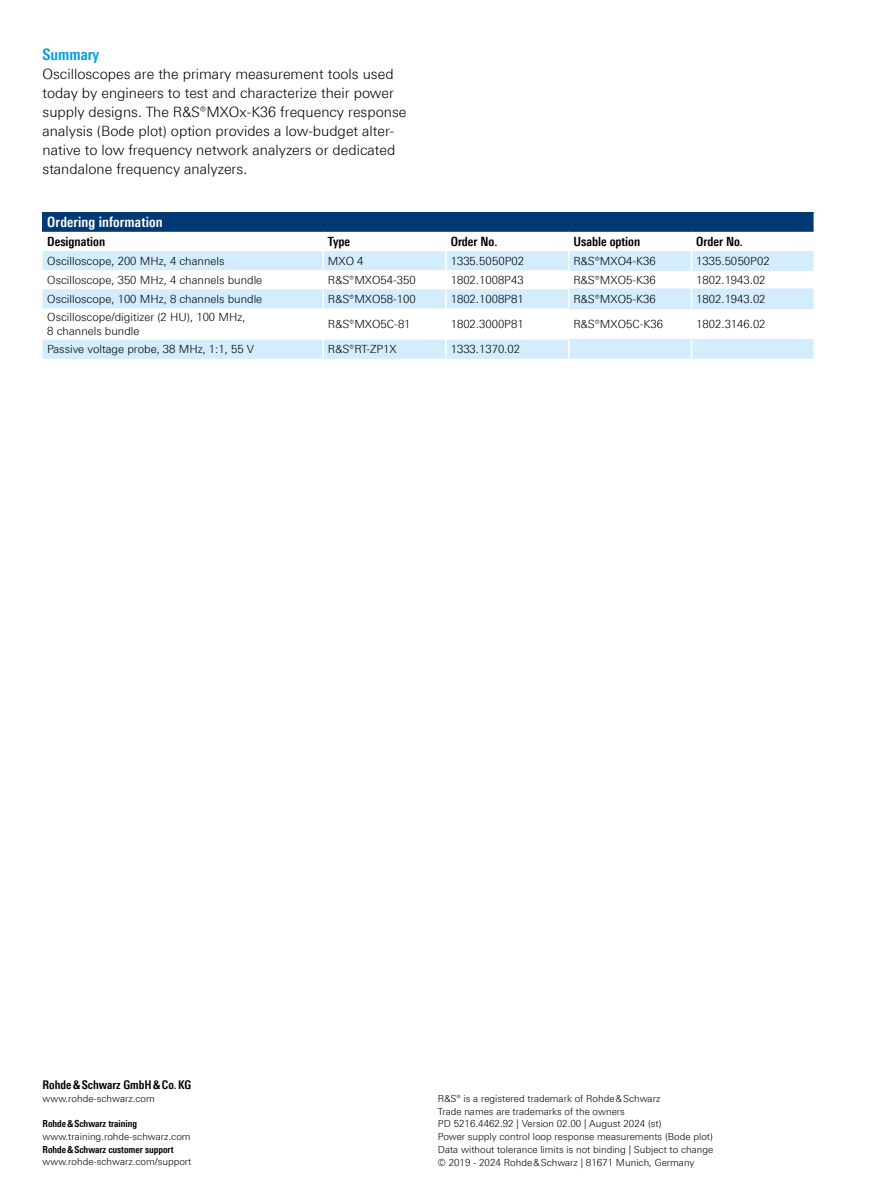
<style>
.page{position:relative;width:893px;height:1191px;background:#fff}
.page>*{position:absolute;margin:0;border:0;box-sizing:border-box;transform-origin:0 0}
.Absatzfett_cyan{font:700 condensed 15.75px "Linotype Universfor RS";color:#009ee3}
.Haupttext_ohne_Abstand{font:300 14.25px/19.2px "Linotype Universfor RS";color:#000}
.Tabellenueberschrift{font:700 condensed 14.25px "Linotype Universfor RS";letter-spacing:.005em;color:#fff}
.Tabellefett{font:700 condensed 12.75px "Linotype Universfor RS";color:#000}
.t1{font:700 condensed 12px "Linotype Universfor RS";color:#000}
.Tabelletext{font:300 11.25px/14.7px "Linotype Universfor RS";color:#000}
.t2{font:300 9.75px/12.8px "Linotype Universfor RS";color:#000}
.t3{font:700 condensed 9.75px "Linotype Universfor RS";color:#000}
</style>
<div class="page">
<div style="left:43px;top:213px;width:771px;height:19px;background:#003973"></div>
<svg style="left:43px;top:251px;width:771px;height:108px;fill:#d4edfc"></svg>
<svg style="left:322px;top:251px;width:2px;height:57px"></svg>
<svg style="left:445px;top:251px;width:2px;height:57px"></svg>
<svg style="left:568px;top:251px;width:1px;height:57px"></svg>
<svg style="left:691px;top:251px;width:1px;height:57px"></svg>
<hr style="left:322px;top:308px;width:2px;height:32px;background:#fff">
<hr style="left:445px;top:308px;width:2px;height:32px;background:#fff">
<hr style="left:568px;top:308px;width:1px;height:32px;background:#fff">
<hr style="left:691px;top:308px;width:1px;height:32px;background:#fff">
<svg style="left:322px;top:340px;width:2px;height:19px"></svg>
<svg style="left:445px;top:340px;width:2px;height:19px"></svg>
<svg style="left:568px;top:340px;width:1px;height:19px"></svg>
<svg style="left:691px;top:340px;width:1px;height:19px"></svg>
<hr style="left:569px;top:269px;width:122px;height:2px;background:#d4edfc">
<hr style="left:692px;top:269px;width:122px;height:2px;background:#d4edfc">
<hr style="left:569px;top:308px;width:122px;height:1px;background:#d4edfc">
<hr style="left:692px;top:308px;width:122px;height:1px;background:#d4edfc">
<hr style="left:569px;top:288px;width:122px;height:2px;background:#d4edfc">
<hr style="left:692px;top:288px;width:122px;height:2px;background:#d4edfc">
<hr style="left:569px;top:339px;width:122px;height:1px;background:#d4edfc">
<hr style="left:692px;top:339px;width:122px;height:1px;background:#d4edfc">
<p class="Absatzfett_cyan" style="left:43px;top:45px;width:58px">Summary</p>
<p class="Haupttext_ohne_Abstand" style="left:43px;top:64px;width:365px">Oscilloscopes are the primary measurement tools used today by engineers to test and characterize their power supply designs. The R&amp;S®MXOx-K36 frequency response analysis (Bode plot) option provides a low-budget alter&shy;native to low frequency network analyzers or dedicated standalone frequency analyzers.</p>
<p class="Tabellenueberschrift" style="left:47px;top:214px;width:117px">Ordering information</p>
<p class="Tabellefett" style="left:47px;top:234px;width:59px">Designation</p>
<p class="Tabellefett" style="left:328px;top:234px;width:24px">Type</p>
<p class="Tabellefett" style="left:451px;top:234px;width:48px">Order No.</p>
<p class="Tabellefett" style="left:573px;top:234px;width:68px">Usable option</p>
<p class="Tabellefett" style="left:696px;top:234px;width:48px">Order No.</p>
<p class="Tabelletext" style="left:47px;top:253px;width:179px">Oscilloscope, 200 MHz, 4 channels</p>
<p class="Tabelletext" style="left:328px;top:253px;width:37px">MXO 4</p>
<p class="Tabelletext" style="left:451px;top:253px;width:75px">1335.5050P02</p>
<p class="Tabelletext" style="left:573px;top:253px;width:84px">R&amp;S®MXO4-K36</p>
<p class="Tabelletext" style="left:696px;top:253px;width:75px">1335.5050P02</p>
<p class="Tabelletext" style="left:47px;top:272px;width:216px">Oscilloscope, 350 MHz, 4 channels bundle</p>
<p class="Tabelletext" style="left:328px;top:272px;width:89px">R&amp;S®MXO54-350</p>
<p class="Tabelletext" style="left:451px;top:272px;width:74px">1802.1008P43</p>
<p class="Tabelletext" style="left:573px;top:272px;width:84px">R&amp;S®MXO5-K36</p>
<p class="Tabelletext" style="left:696px;top:272px;width:71px">1802.1943.02</p>
<p class="Tabelletext" style="left:47px;top:291px;width:216px">Oscilloscope, 100 MHz, 8 channels bundle</p>
<p class="Tabelletext" style="left:328px;top:291px;width:89px">R&amp;S®MXO58-100</p>
<p class="Tabelletext" style="left:451px;top:291px;width:74px">1802.1008P81</p>
<p class="Tabelletext" style="left:573px;top:291px;width:84px">R&amp;S®MXO5-K36</p>
<p class="Tabelletext" style="left:696px;top:291px;width:71px">1802.1943.02</p>
<p class="Tabelletext" style="left:47px;top:309px;width:200px">Oscilloscope/digitizer (2 HU), 100 MHz,<br>8 channels bundle</p>
<p class="Tabelletext" style="left:328px;top:317px;width:84px">R&amp;S®MXO5C-81</p>
<p class="Tabelletext" style="left:451px;top:317px;width:74px">1802.3000P81</p>
<p class="Tabelletext" style="left:573px;top:317px;width:91px">R&amp;S®MXO5C-K36</p>
<p class="Tabelletext" style="left:696px;top:317px;width:71px">1802.3146.02</p>
<p class="Tabelletext" style="left:47px;top:342px;width:208px">Passive voltage probe, 38 MHz, 1:1, 55 V</p>
<p class="Tabelletext" style="left:328px;top:342px;width:70px">R&amp;S®RT-ZP1X</p>
<p class="Tabelletext" style="left:451px;top:342px;width:71px">1333.1370.02</p>
<p class="t1" style="left:43px;top:1078px;width:150px">Rohde&amp;Schwarz GmbH&amp;Co.KG</p>
<p class="t2" style="left:43px;top:1092px;width:114px">www.rohde-schwarz.com</p>
<p class="t3" style="left:43px;top:1118px;width:96px">Rohde&amp;Schwarz training</p>
<p class="t2" style="left:43px;top:1130px;width:150px">www.training.rohde-schwarz.com</p>
<p class="t3" style="left:43px;top:1143px;width:133px">Rohde&amp;Schwarz customer support</p>
<p class="t2" style="left:43px;top:1155px;width:150px">www.rohde-schwarz.com/support</p>
<p class="t2" style="left:438px;top:1092px;width:277px">R&amp;S® is a registered trademark of Rohde&amp;Schwarz<br>Trade names are trademarks of the owners<br>PD 5216.4462.92 | Version 02.00 | August 2024 (st)<br>Power supply control loop response measurements (Bode plot)<br>Data without tolerance limits is not binding | Subject to change © 2019 - 2024 Rohde&amp;Schwarz | 81671 Munich, Germany</p>
</div>
